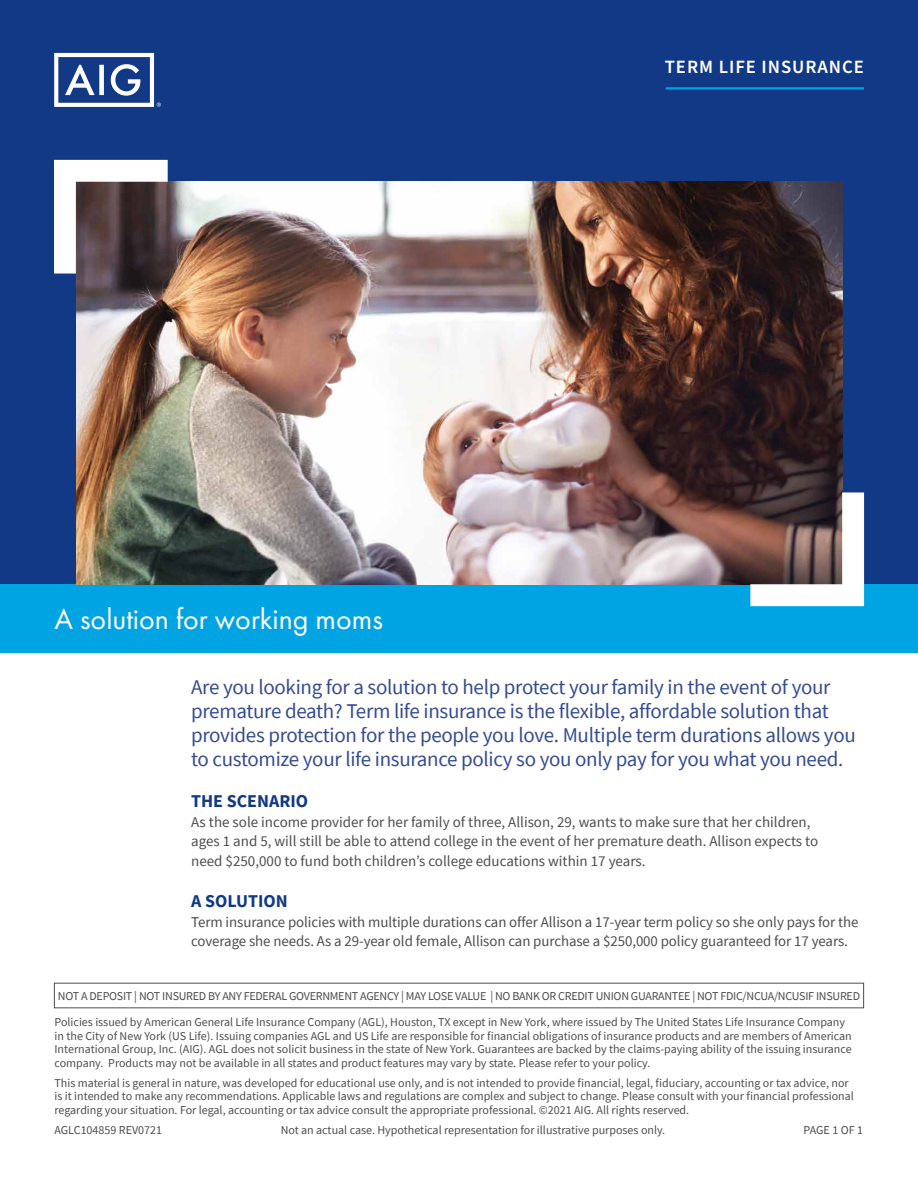
<style>
.page{position:relative;width:918px;height:1188px;background:#fff}
.page>*{position:absolute;margin:0;border:0;box-sizing:border-box;transform-origin:0 0}
.t1{font:30px "Futura PT";color:#fff}
.t2{font:21px/24px "Source Sans Pro";letter-spacing:-.015em;color:#354c91}
.t3{font:600 18.75px "Source Sans Pro";letter-spacing:.05em;color:#fff}
.t4{font:700 18px "Source Sans Pro";color:#123985}
.t5{font:15px/19.5px "Source Sans Pro";letter-spacing:-.005em;color:#4d4d4f}
.t6{font:12px/13.5px "Source Sans Pro";color:#4d4d4f}
.t7{font:12px "Source Sans Pro";letter-spacing:-.02em;color:#4d4d4f}
</style>
<div class="page">
<div style="left:0;top:0;width:918px;height:584px;background:#123985"></div>
<svg style="left:54px;top:53px;width:107px;height:54px"></svg>
<div style="left:0;top:584px;width:918px;height:68px;background:#00a4e3"></div>
<hr style="left:666px;top:87px;width:198px;height:2px;background:#00a4e3">
<img style="left:76px;top:182px;width:766px;height:402px">
<svg style="left:54px;top:160px;width:114px;height:114px;background:#897f81"></svg>
<svg style="left:750px;top:492px;width:114px;height:114px;background:#948483"></svg>
<div style="left:54px;top:983px;width:810px;height:25px;border:1px solid #4d4d4f"></div>
<h1 class="t1" style="left:54px;top:601px;width:330px">A solution for working moms</h1>
<h3 class="t3" style="left:665px;top:54px;width:201px">TERM LIFE INSURANCE</h3>
<p class="t2" style="left:191px;top:675px;width:666px">Are you looking for a solution to help protect your family in the event of your premature death? Term life insurance is the flexible, affordable solution that provides protection for the people you love. Multiple term durations allows you to customize your life insurance policy so you only pay for you what you need.</p>
<h3 class="t4" style="left:191px;top:789px;width:118px">THE SCENARIO</h3>
<p class="t5" style="left:191px;top:812px;width:629px">As the sole income provider for her family of three, Allison, 29, wants to make sure that her children, ages 1 and 5, will still be able to attend college in the event of her premature death. Allison expects to need $250,000 to fund both children’s college educations within 17 years.</p>
<h3 class="t4" style="left:191px;top:889px;width:98px">A SOLUTION</h3>
<p class="t5" style="left:191px;top:912px;width:669px">Term insurance policies with multiple durations can offer Allison a 17-year term policy so she only pays for the coverage she needs. As a 29-year old female, Allison can purchase a $250,000 policy guaranteed for 17 years.</p>
<p class="t7" style="left:58px;top:988px;width:804px">NOT A DEPOSIT | NOT INSURED BY ANY FEDERAL GOVERNMENT AGENCY | MAY LOSE VALUE | NO BANK OR CREDIT UNION GUARANTEE | NOT FDIC/NCUA/NCUSIF INSURED</p>
<p class="t6" style="left:55px;top:1015px;width:799px">Policies issued by American General Life Insurance Company (AGL), Houston, TX except in New York, where issued by The United States Life Insurance Company in the City of New York (US Life). Issuing companies AGL and US Life are responsible for financial obligations of insurance products and are members of American International Group, Inc. (AIG). AGL does not solicit business in the state of New York. Guarantees are backed by the claims-paying ability of the issuing insurance company. Products may not be available in all states and product features may vary by state. Please refer to your policy.</p>
<p class="t6" style="left:55px;top:1076px;width:801px">This material is general in nature, was developed for educational use only, and is not intended to provide financial, legal, fiduciary, accounting or tax advice, nor is it intended to make any recommendations. Applicable laws and regulations are complex and subject to change. Please consult with your financial professional regarding your situation. For legal, accounting or tax advice consult the appropriate professional. ©2021 AIG. All rights reserved.</p>
<p class="t6" style="left:55px;top:1123px;width:109px">AGLC104859 REV0721</p>
<p class="t6" style="left:281px;top:1123px;width:386px">Not an actual case. Hypothetical representation for illustrative purposes only.</p>
<p class="t6" style="left:804px;top:1123px;width:61px">PAGE 1 OF 1</p>
</div>
